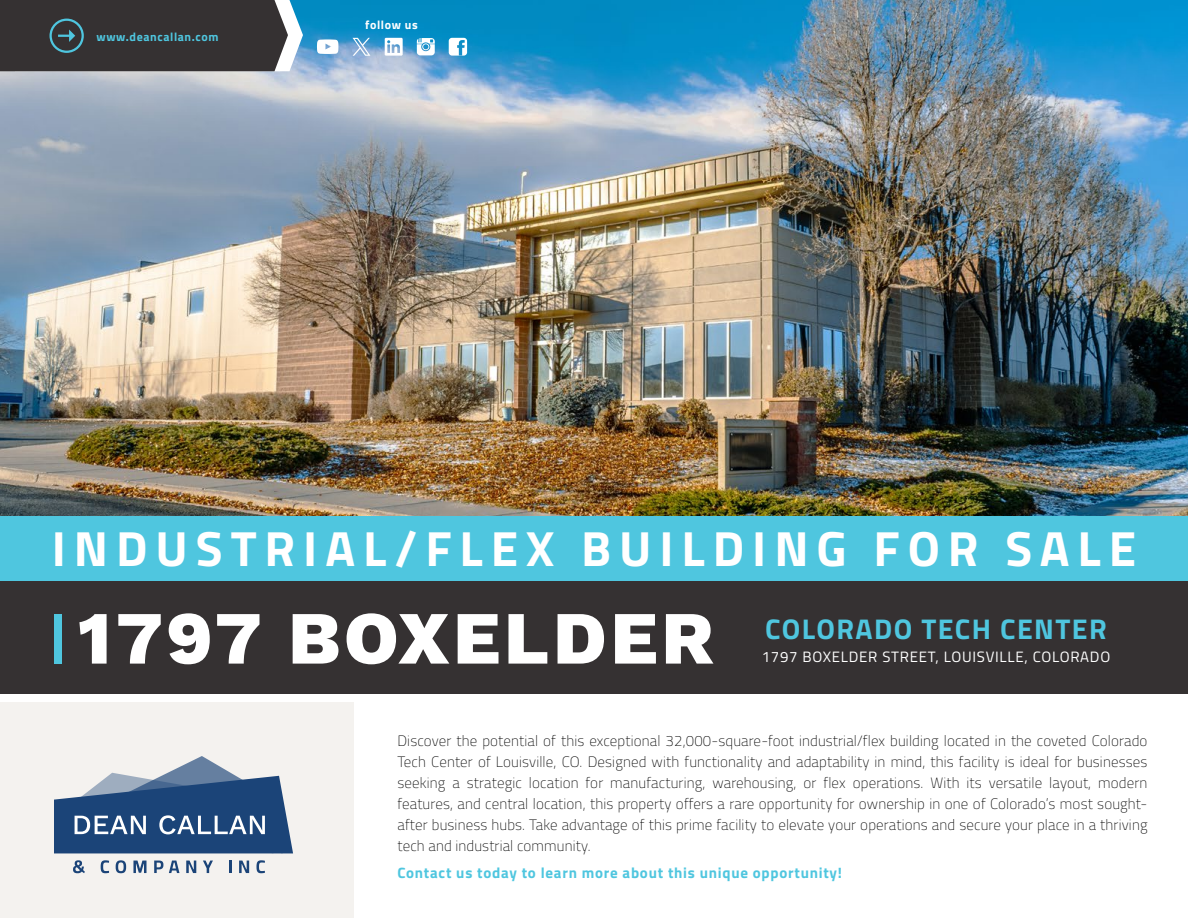
<style>
.page{position:relative;width:1188px;height:918px;background:#fff}
.page>*{position:absolute;margin:0;border:0;box-sizing:border-box;transform-origin:0 0}
.t1{font:800 75px "Work Sans";letter-spacing:.05em;color:#fff}
.t2{font:700 49.5px "Cairo";letter-spacing:.16em;color:#fff}
.t3{font:700 28.5px "Cairo";letter-spacing:.05em;color:#4fc6df}
.t4{font:200 15px/21px "Cairo";letter-spacing:.01em;color:#000;text-align:justify}
.t5{font:700 15px "Cairo";letter-spacing:.05em;color:#4fc6df}
.t6{font:15px "Cairo";letter-spacing:.05em;color:#fff}
.t7{font:700 12px "Cairo";letter-spacing:.05em;color:#4fc6df}
.t8{font:700 12px "Cairo";letter-spacing:.05em;color:#fff}
</style>
<div class="page">
<div style="left:0;top:702px;width:354px;height:216px;background:#f4f2ef"></div>
<img style="left:0;top:0;width:1188px;height:516px">
<div style="left:0;top:580px;width:1188px;height:114px;background:#353132"></div>
<div style="left:54px;top:614px;width:7px;height:50px;background:#4fc6df"></div>
<svg style="left:417px;top:38px;width:18px;height:17px"></svg>
<div style="left:385px;top:38px;width:18px;height:18px;background:#fff"></div>
<svg style="left:387px;top:40px;width:13px;height:13px"></svg>
<div style="left:449px;top:38px;width:18px;height:18px;background:#fff;border-radius:3px"></div>
<img style="left:457px;top:40px;width:8px;height:16px">
<svg style="left:317px;top:39px;width:21px;height:15px"></svg>
<svg style="left:0;top:0;width:303px;height:71px;background:#3f3f41"></svg>
<svg style="left:54px;top:756px;width:239px;height:97px"></svg>
<svg style="left:73px;top:860px;width:12px;height:13px"></svg>
<svg style="left:101px;top:860px;width:8px;height:13px"></svg>
<svg style="left:116px;top:860px;width:10px;height:13px"></svg>
<svg style="left:133px;top:861px;width:13px;height:12px"></svg>
<svg style="left:154px;top:861px;width:9px;height:12px"></svg>
<svg style="left:169px;top:861px;width:10px;height:12px"></svg>
<svg style="left:186px;top:861px;width:10px;height:12px"></svg>
<svg style="left:203px;top:861px;width:10px;height:12px"></svg>
<svg style="left:229px;top:861px;width:2px;height:12px"></svg>
<svg style="left:239px;top:861px;width:10px;height:12px"></svg>
<svg style="left:257px;top:860px;width:8px;height:13px"></svg>
<div style="left:0;top:516px;width:1188px;height:64px;background:#4fc6df"></div>
<svg style="left:353px;top:38px;width:17px;height:18px"></svg>
<p class="t7" style="left:97px;top:27px;width:123px">www.deancallan.com</p>
<p class="t8" style="left:365px;top:15px;width:54px">follow us</p>
<h2 class="t2" style="left:52px;top:508px;width:1086px">INDUSTRIAL/FLEX BUILDING FOR SALE</h2>
<h1 class="t1" style="left:78px;top:595px;width:637px">1797 BOXELDER</h1>
<h3 class="t3" style="left:765px;top:606px;width:343px">COLORADO TECH CENTER</h3>
<p class="t6" style="left:762px;top:646px;width:350px">1797 BOXELDER STREET, LOUISVILLE, COLORADO</p>
<p class="t4" style="left:397px;top:730px;width:752px">Discover the potential of this exceptional 32,000-square-foot industrial/flex building located in the coveted Colorado Tech Center of Louisville, CO. Designed with functionality and adaptability in mind, this facility is ideal for businesses seeking a strategic location for manufacturing, warehousing, or flex operations. With its versatile layout, modern features, and central location, this property offers a rare opportunity for ownership in one of Colorado’s most sought&shy;after business hubs. Take advantage of this prime facility to elevate your operations and secure your place in a thriving tech and industrial community.</p>
<p class="t5" style="left:397px;top:861px;width:446px">Contact us today to learn more about this unique opportunity!</p>
</div>
